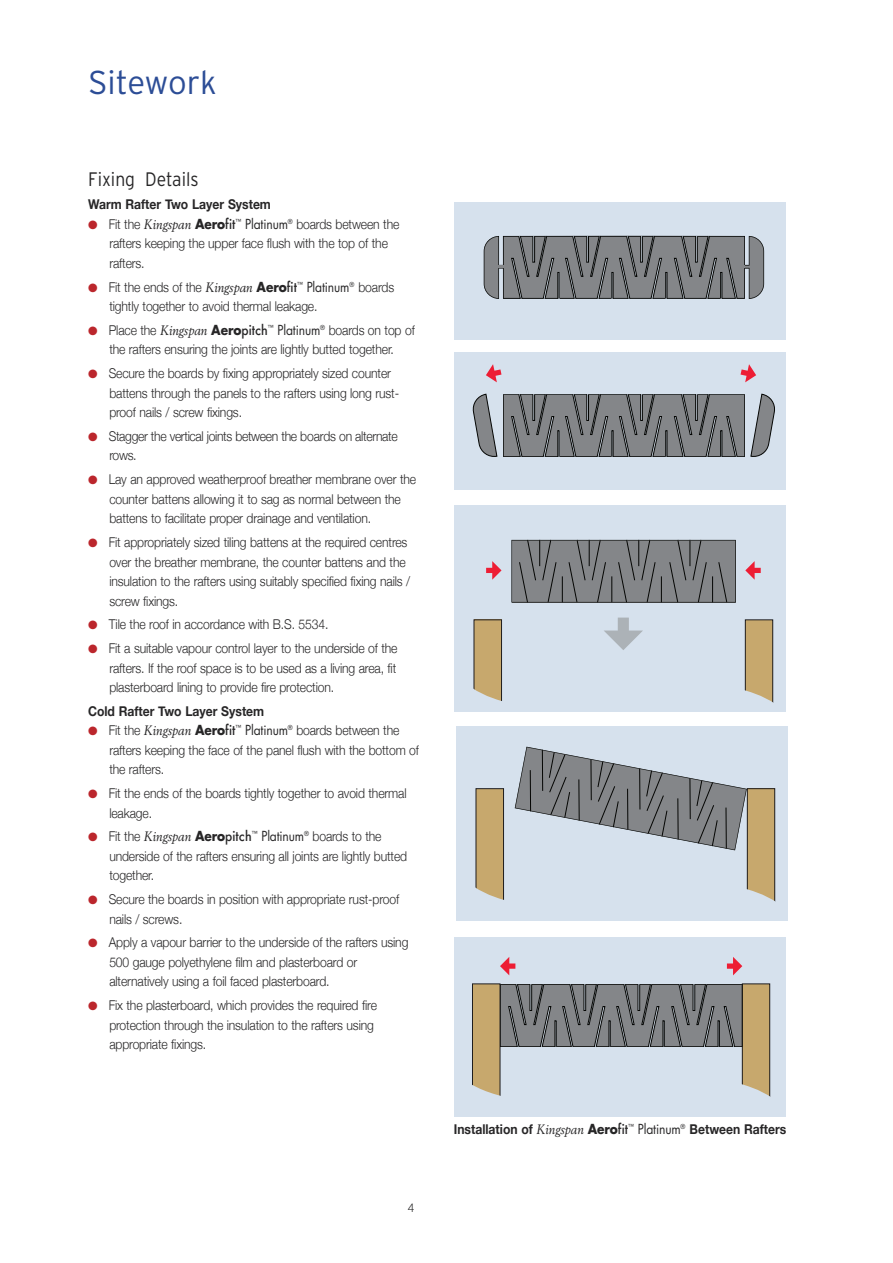
<style>
.page{position:relative;width:893px;height:1263px;background:#fff}
.page>*{position:absolute;margin:0;border:0;box-sizing:border-box;transform-origin:0 0}
.t1{font:300 33px "Interstate";color:#2c4d96}
.t2{font:300 19.5px "Interstate";color:#272627;scale:.9 1}
.t3{font:300 13.5px/19.5px "Helvetica Neue";letter-spacing:-.01em;color:#272627;scale:.9 1}
.t4{font:700 13.5px "Helvetica Neue";color:#272627;scale:.9 1}
.t5{font:300 13.5px/19.5px "Helvetica Neue";letter-spacing:-.03em;color:#272627;scale:.9 1}
.t6{font:300 12px "Helvetica Neue";color:#272627}
.s1{color:#bb262c}
.s2{font-family:"Berling";font-weight:400;font-style:italic}
.s3{font-family:"Futura";font-weight:700}
.s4{font-family:"Futura";font-weight:500}
.s5{font-family:"Futura";font-weight:400}
.s6{font-family:"Futura"}
</style>
<div class="page">
<div style="left:456px;top:727px;width:331px;height:194px;background:#d6e1ed"></div>
<div style="left:476px;top:789px;width:27px;height:124px;background:#c7a86d"></div>
<div style="left:476px;top:788px;width:28px;height:125px;border:1px solid #1f1d1e"></div>
<div style="left:747px;top:789px;width:28px;height:126px;background:#c7a86d"></div>
<div style="left:747px;top:788px;width:28px;height:127px;border:1px solid #1f1d1e"></div>
<svg style="left:475px;top:870px;width:301px;height:45px"></svg>
<div style="left:454px;top:505px;width:331px;height:207px;background:#d6e1ed"></div>
<div style="left:474px;top:620px;width:27px;height:87px;background:#c7a86d"></div>
<div style="left:474px;top:620px;width:28px;height:87px;border:1px solid #1f1d1e"></div>
<div style="left:745px;top:620px;width:28px;height:86px;background:#c7a86d"></div>
<div style="left:745px;top:620px;width:28px;height:86px;border:1px solid #1f1d1e"></div>
<svg style="left:473px;top:672px;width:301px;height:35px"></svg>
<svg style="left:604px;top:618px;width:39px;height:32px"></svg>
<svg style="left:745px;top:561px;width:16px;height:19px"></svg>
<svg style="left:486px;top:561px;width:15px;height:19px"></svg>
<div style="left:454px;top:937px;width:331px;height:179px;background:#d6e1ed"></div>
<div style="left:472px;top:984px;width:28px;height:124px;background:#c7a86d"></div>
<div style="left:472px;top:984px;width:28px;height:125px;border:1px solid #1f1d1e"></div>
<div style="left:742px;top:984px;width:28px;height:126px;background:#c7a86d"></div>
<div style="left:742px;top:984px;width:28px;height:126px;border:1px solid #1f1d1e"></div>
<svg style="left:472px;top:1066px;width:299px;height:44px"></svg>
<svg style="left:727px;top:957px;width:15px;height:18px"></svg>
<svg style="left:500px;top:957px;width:15px;height:18px"></svg>
<div style="left:454px;top:202px;width:331px;height:137px;background:#d6e1ed"></div>
<div style="left:454px;top:352px;width:331px;height:138px;background:#d6e1ed"></div>
<svg style="left:741px;top:364px;width:15px;height:18px"></svg>
<svg style="left:486px;top:364px;width:15px;height:18px"></svg>
<svg style="left:511px;top:539px;width:225px;height:64px;background:#797b7e"></svg>
<svg style="left:515px;top:747px;width:232px;height:103px"></svg>
<svg style="left:484px;top:235px;width:280px;height:64px;background:#777a7d"></svg>
<svg style="left:500px;top:983px;width:242px;height:65px;background:#77797c"></svg>
<div style="left:718px;top:1020px;width:2px;height:27px;border:1px solid #040503"></div>
<svg style="left:472px;top:393px;width:303px;height:64px;background:#7f8286"></svg>
<div style="left:720px;top:430px;width:2px;height:27px;border:1px solid #040503"></div>
<h1 class="t1" style="left:88px;top:64px;width:130px">Sitework</h1>
<h2 class="t2" style="left:88px;top:168px;width:124px">Fixing Details</h2>
<p class="t4" style="left:88px;top:196px;width:205px">Warm Rafter Two Layer System</p>
<p class="t3" style="left:109px;top:214px;width:324px;text-indent:-21px"><span class="s1">●</span> Fit the <span class="s2">Kingspan</span> <span class="s3">Aero</span><span class="s4">fit</span><sup>™</sup> <span class="s5">Platinum</span><sup>®</sup> boards between the rafters keeping the upper face flush with the top of the rafters.</p>
<p class="t3" style="left:109px;top:277px;width:318px;text-indent:-21px"><span class="s1">●</span> Fit the ends of the <span class="s2">Kingspan</span> <span class="s3">Aero</span><span class="s4">fit</span><sup>™</sup> <span class="s5">Platinum</span><sup>®</sup> boards tightly together to avoid thermal leakage.</p>
<p class="t3" style="left:88px;top:320px;width:365px;text-align:center"><span class="s1">●</span> Place the <span class="s2">Kingspan</span> <span class="s3">Aero</span><span class="s4">pitch</span><sup>™</sup> <span class="s5">Platinum</span><sup>®</sup> boards on top of the rafters ensuring the joints are lightly butted together.</p>
<p class="t3" style="left:109px;top:363px;width:324px;text-indent:-21px"><span class="s1">●</span> Secure the boards by fixing appropriately sized counter battens through the panels to the rafters using long rust&shy;proof nails / screw fixings.</p>
<p class="t5" style="left:109px;top:426px;width:322px;text-indent:-21px"><span class="s1">●</span> Stagger the vertical joints between the boards on alternate rows.</p>
<p class="t3" style="left:109px;top:469px;width:342px;text-indent:-21px"><span class="s1">●</span> Lay an approved weatherproof breather membrane over the counter battens allowing it to sag as normal between the battens to facilitate proper drainage and ventilation.</p>
<p class="t3" style="left:109px;top:532px;width:336px;text-indent:-21px"><span class="s1">●</span> Fit appropriately sized tiling battens at the required centres over the breather membrane, the counter battens and the insulation to the rafters using suitably specified fixing nails / screw fixings.</p>
<p class="t3" style="left:88px;top:614px;width:268px"><span class="s1">●</span> Tile the roof in accordance with B.S. 5534.</p>
<p class="t3" style="left:109px;top:638px;width:322px;text-align:justify;text-indent:-21px"><span class="s1">●</span> Fit a suitable vapour control layer to the underside of the rafters. If the roof space is to be used as a living area, fit plasterboard lining to provide fire protection.</p>
<p class="t4" style="left:88px;top:703px;width:197px">Cold Rafter Two Layer System</p>
<p class="t3" style="left:109px;top:720px;width:346px;text-indent:-21px"><span class="s1">●</span> Fit the <span class="s2">Kingspan</span> <span class="s3">Aero</span><span class="s4">fit</span><sup>™</sup> <span class="s5">Platinum</span><sup>®</sup> boards between the rafters keeping the face of the panel flush with the bottom of the rafters.</p>
<p class="t3" style="left:109px;top:783px;width:332px;text-indent:-21px"><span class="s1">●</span> Fit the ends of the boards tightly together to avoid thermal leakage.</p>
<p class="t3" style="left:109px;top:826px;width:332px;text-indent:-21px"><span class="s1">●</span> Fit the <span class="s2">Kingspan</span> <span class="s3">Aero</span><span class="s4">pitch</span><sup>™</sup> <span class="s5">Platinum</span><sup>®</sup> boards to the underside of the rafters ensuring all joints are lightly butted together.</p>
<p class="t3" style="left:109px;top:889px;width:324px;text-indent:-21px"><span class="s1">●</span> Secure the boards in position with appropriate rust-proof nails / screws.</p>
<p class="t3" style="left:109px;top:932px;width:334px;text-indent:-21px"><span class="s1">●</span> Apply a vapour barrier to the underside of the rafters using<br>500 gauge polyethylene film and plasterboard or alternatively using a foil faced plasterboard.</p>
<p class="t3" style="left:109px;top:995px;width:299px;text-indent:-21px"><span class="s1">●</span> Fix the plasterboard, which provides the required fire protection through the insulation to the rafters using appropriate fixings.</p>
<p class="t6" style="left:408px;top:1201px;width:8px">4</p>
<p class="t4" style="left:454px;top:1121px;width:371px">Installation of <span class="s2">Kingspan</span> <span class="s6">Aero</span><span class="s4">fit</span><sup>™</sup> <span class="s5">Platinum</span><sup>®</sup> Between Rafters</p>
</div>
